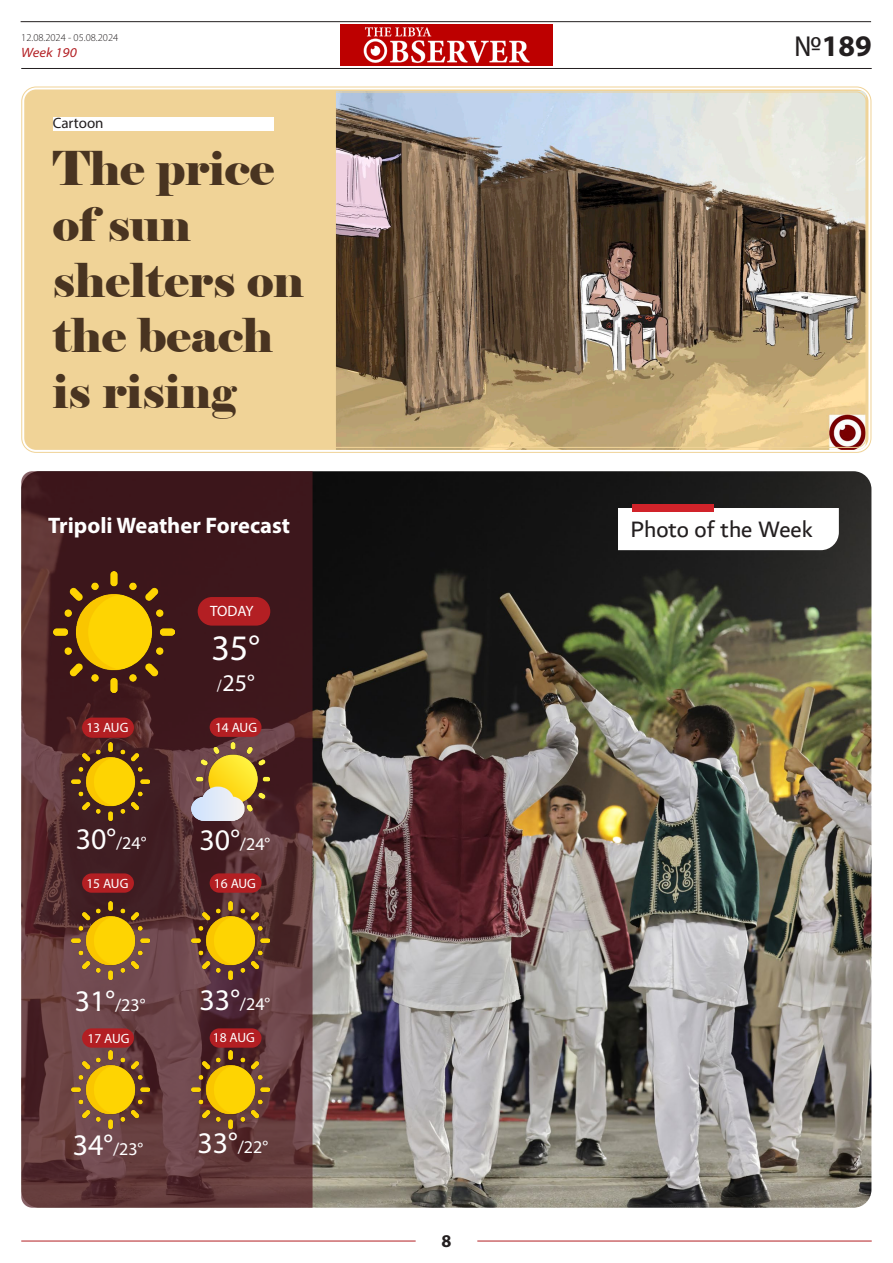
<style>
.page{position:relative;width:893px;height:1263px;background:#fff}
.page>*{position:absolute;margin:0;border:0;box-sizing:border-box;transform-origin:0 0}
.t1{font:46.5px "Elephant";color:#493421}
.النص_01{font:36px "Myriad Pro";color:#fff}
.t2{font:700 30px "Myriad Pro";color:#231f20}
.النص{font:24px "Dubai";color:#231f20}
.النص_01-2{font:24px "Myriad Pro";color:#fff}
.العنوان_02{font:700 22.5px "Myriad Pro";color:#fff}
.النص_01-3{font:18px "Myriad Pro";color:#fff}
.t3{font:700 18px "Myriad Pro";color:#231f20}
.t4{font:15px "Myriad Pro";color:#231f20}
.النص_01-4{font:15px "Myriad Pro";letter-spacing:-.02em;color:#fff}
.النص_01-5{font:13.5px "Myriad Pro";color:#fff}
.t5{font:italic 13.5px "Myriad Variable Concept";color:#b31f23}
.t6{font:10.5px "Myriad Variable Concept";color:#231f20}
.s1{font-weight:400}
.s2{font-size:30px}
.s3{font-family:"Adobe Arabic"}
</style>
<div class="page">
<img style="left:340px;top:25px;width:213px;height:40px">
<hr style="left:21px;top:1241px;width:395px;height:1px;background:#b31f23">
<hr style="left:21px;top:68px;width:851px;height:1px;background:#231f20">
<hr style="left:477px;top:1241px;width:395px;height:1px;background:#b31f23">
<hr style="left:21px;top:21px;width:850px;height:1px;background:#231f20">
<img style="left:313px;top:471px;width:558px;height:737px">
<svg style="left:21px;top:471px;width:292px;height:737px;background:#532c30"></svg>
<div style="left:198px;top:597px;width:72px;height:29px;background:#b31f23;border-radius:14px"></div>
<div style="left:82px;top:718px;width:52px;height:20px;background:#b31f23;border-radius:10px"></div>
<svg style="left:618px;top:508px;width:221px;height:42px"></svg>
<div style="left:632px;top:504px;width:82px;height:8px;background:#d1232a"></div>
<img style="left:54px;top:571px;width:120px;height:121px">
<div style="left:210px;top:718px;width:52px;height:19px;background:#b31f23;border-radius:10px"></div>
<div style="left:82px;top:873px;width:52px;height:20px;background:#b31f23;border-radius:10px"></div>
<div style="left:210px;top:873px;width:52px;height:20px;background:#b31f23;border-radius:10px"></div>
<div style="left:82px;top:1028px;width:52px;height:20px;background:#b31f23;border-radius:10px"></div>
<div style="left:210px;top:1028px;width:52px;height:20px;background:#b31f23;border-radius:10px"></div>
<img style="left:72px;top:742px;width:78px;height:78px">
<img style="left:72px;top:902px;width:78px;height:78px">
<img style="left:72px;top:1050px;width:78px;height:78px">
<img style="left:192px;top:742px;width:78px;height:78px">
<img style="left:192px;top:902px;width:78px;height:78px">
<img style="left:192px;top:1050px;width:78px;height:78px">
<div style="left:24px;top:89px;width:844px;height:361px;background:#f0d397;border-radius:12px"></div>
<img style="left:336px;top:91px;width:530px;height:359px">
<div style="left:53px;top:117px;width:221px;height:14px;background:#fff"></div>
<p class="t6" style="left:21px;top:31px;width:99px">12.08.2024 - 05.08.2024</p>
<p class="t5" style="left:21px;top:45px;width:57px">Week 190</p>
<p class="t4" style="left:53px;top:114px;width:52px">Cartoon</p>
<p class="t1" style="left:53px;top:139px;width:223px">The price</p>
<p class="t1" style="left:53px;top:195px;width:140px">of sun</p>
<p class="t1" style="left:53px;top:251px;width:253px">shelters on</p>
<p class="t1" style="left:53px;top:307px;width:222px">the beach</p>
<p class="t1" style="left:53px;top:363px;width:185px">is rising</p>
<h3 class="t2" style="left:794px;top:27px;width:79px"><span class="s1">№</span>189</h3>
<p class="العنوان_02" style="left:48px;top:511px;width:244px">Tripoli Weather Forecast</p>
<p class="النص" style="left:630px;top:514px;width:184px">Photo of the Week</p>
<p class="النص_01-4" style="left:210px;top:601px;width:45px">TODAY</p>
<p class="النص_01-5" style="left:86px;top:719px;width:44px">13 AUG</p>
<p class="النص_01-3" style="left:76px;top:832px;width:72px"><span class="s2">30°</span>/24°</p>
<p class="النص_01" style="left:211px;top:625px;width:50px">35°</p>
<p class="النص_01-2" style="left:217px;top:668px;width:40px"><span class="s3">/</span>25°</p>
<p class="النص_01-5" style="left:215px;top:719px;width:44px">14 AUG</p>
<p class="النص_01-3" style="left:200px;top:833px;width:72px"><span class="s2">30°</span>/24°</p>
<p class="النص_01-5" style="left:86px;top:875px;width:44px">15 AUG</p>
<p class="النص_01-5" style="left:214px;top:875px;width:44px">16 AUG</p>
<p class="النص_01-3" style="left:75px;top:994px;width:72px"><span class="s2">31°</span>/23°</p>
<p class="النص_01-3" style="left:200px;top:993px;width:72px"><span class="s2">33°</span>/24°</p>
<p class="النص_01-5" style="left:87px;top:1030px;width:44px">17 AUG</p>
<p class="النص_01-5" style="left:213px;top:1029px;width:44px">18 AUG</p>
<p class="النص_01-3" style="left:73px;top:1138px;width:72px"><span class="s2">34°</span>/23°</p>
<p class="النص_01-3" style="left:197px;top:1136px;width:72px"><span class="s2">33°</span>/22°</p>
<p class="t3" style="left:441px;top:1229px;width:11px">8</p>
</div>
